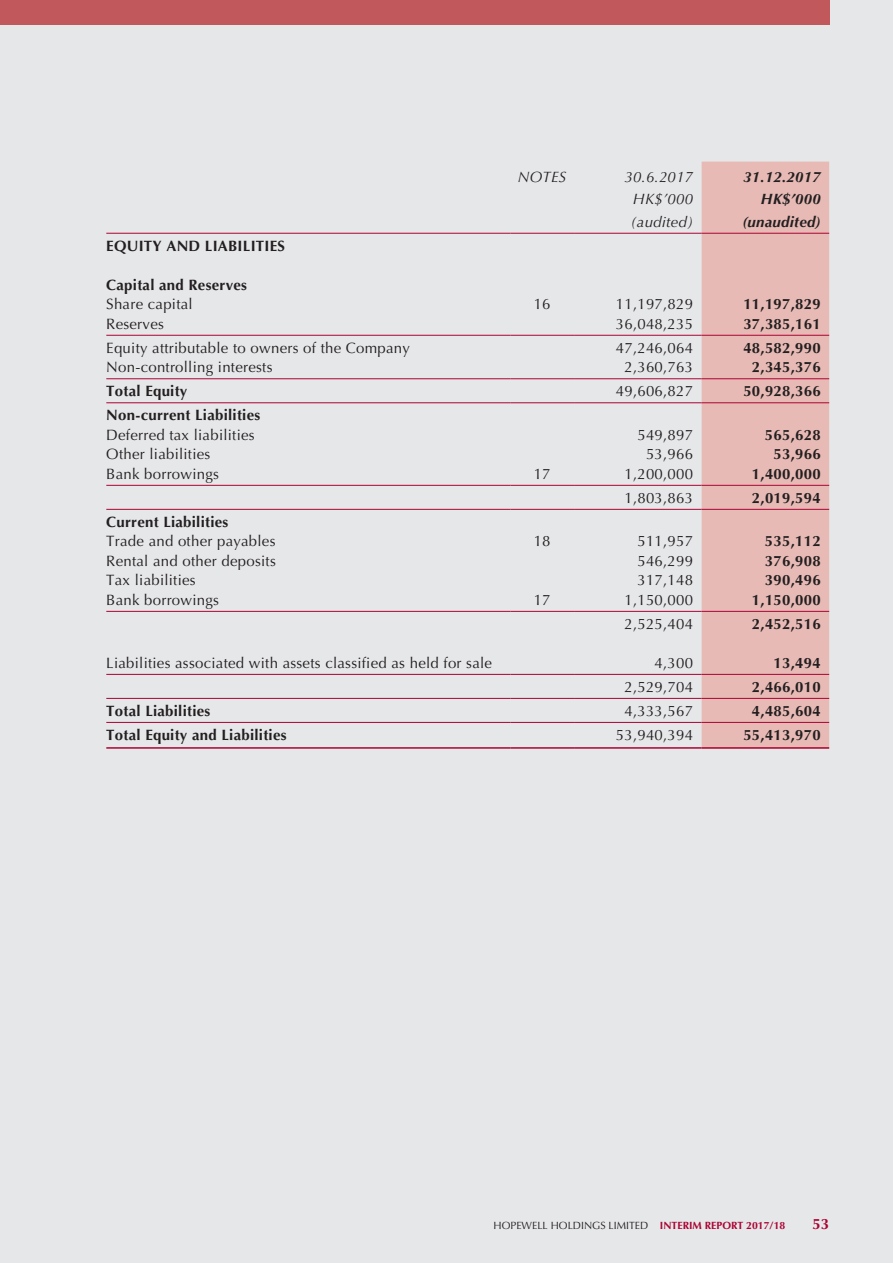
<style>
.page{position:relative;width:893px;height:1263px;background:#e6e7e9}
.page>*{position:absolute;margin:0;border:0;box-sizing:border-box;transform-origin:0 0}
._50_Table_txt{font:15px "Optima LT Std";letter-spacing:.015em;color:#231f20}
._50_Table_txt-2{font:700 15px "Optima LT Std";letter-spacing:.015em;color:#231f20}
._50_Table_txt-3{font:italic 15px "Optima LT Std";letter-spacing:.015em;color:#231f20}
._50_Table_txt-4{font:italic 700 15px "Optima LT Std";letter-spacing:.015em;color:#231f20}
.t1{font:700 15px "Optima LT Std";color:#ab0333}
.t2{font:10.5px "Optima LT Std";color:#231f20}
.s1{font-weight:700;color:#ab0333}
</style>
<div class="page">
<div style="left:0;top:0;width:829px;height:24px;background:#c1585c"></div>
<div style="left:702px;top:162px;width:127px;height:585px;background:#e7bab5"></div>
<hr style="left:106px;top:233px;width:404px;height:1px;background:#ab0333">
<hr style="left:510px;top:233px;width:64px;height:1px;background:#ab0333">
<hr style="left:574px;top:233px;width:128px;height:1px;background:#ab0333">
<hr style="left:702px;top:233px;width:127px;height:1px;background:#ab0333">
<hr style="left:106px;top:335px;width:404px;height:1px;background:#ab0333">
<hr style="left:510px;top:335px;width:64px;height:1px;background:#ab0333">
<hr style="left:574px;top:335px;width:128px;height:1px;background:#ab0333">
<hr style="left:702px;top:335px;width:127px;height:1px;background:#ab0333">
<hr style="left:106px;top:378px;width:404px;height:1px;background:#ab0333">
<hr style="left:510px;top:378px;width:64px;height:1px;background:#ab0333">
<hr style="left:574px;top:378px;width:128px;height:1px;background:#ab0333">
<hr style="left:702px;top:378px;width:127px;height:1px;background:#ab0333">
<hr style="left:106px;top:402px;width:404px;height:1px;background:#ab0333">
<hr style="left:510px;top:402px;width:64px;height:1px;background:#ab0333">
<hr style="left:574px;top:402px;width:128px;height:1px;background:#ab0333">
<hr style="left:702px;top:402px;width:127px;height:1px;background:#ab0333">
<hr style="left:106px;top:485px;width:404px;height:1px;background:#ab0333">
<hr style="left:510px;top:485px;width:64px;height:1px;background:#ab0333">
<hr style="left:574px;top:485px;width:128px;height:1px;background:#ab0333">
<hr style="left:702px;top:485px;width:127px;height:1px;background:#ab0333">
<hr style="left:106px;top:509px;width:404px;height:1px;background:#ab0333">
<hr style="left:510px;top:509px;width:64px;height:1px;background:#ab0333">
<hr style="left:574px;top:509px;width:128px;height:1px;background:#ab0333">
<hr style="left:702px;top:509px;width:127px;height:1px;background:#ab0333">
<hr style="left:106px;top:611px;width:404px;height:1px;background:#ab0333">
<hr style="left:510px;top:611px;width:64px;height:1px;background:#ab0333">
<hr style="left:574px;top:611px;width:128px;height:1px;background:#ab0333">
<hr style="left:702px;top:611px;width:127px;height:1px;background:#ab0333">
<hr style="left:106px;top:674px;width:404px;height:1px;background:#ab0333">
<hr style="left:510px;top:674px;width:64px;height:1px;background:#ab0333">
<hr style="left:574px;top:674px;width:128px;height:1px;background:#ab0333">
<hr style="left:702px;top:674px;width:127px;height:1px;background:#ab0333">
<hr style="left:106px;top:698px;width:404px;height:1px;background:#ab0333">
<hr style="left:510px;top:698px;width:64px;height:1px;background:#ab0333">
<hr style="left:574px;top:698px;width:128px;height:1px;background:#ab0333">
<hr style="left:702px;top:698px;width:127px;height:1px;background:#ab0333">
<hr style="left:106px;top:722px;width:404px;height:1px;background:#ab0333">
<hr style="left:510px;top:722px;width:64px;height:1px;background:#ab0333">
<hr style="left:574px;top:722px;width:128px;height:1px;background:#ab0333">
<hr style="left:702px;top:722px;width:127px;height:1px;background:#ab0333">
<hr style="left:106px;top:747px;width:404px;height:2px;background:#ab0333">
<hr style="left:510px;top:747px;width:64px;height:2px;background:#ab0333">
<hr style="left:574px;top:747px;width:128px;height:2px;background:#ab0333">
<hr style="left:702px;top:747px;width:127px;height:2px;background:#ab0333">
<p class="_50_Table_txt-3" style="left:518px;top:168px;width:50px">NOTES</p>
<p class="_50_Table_txt-3" style="left:624px;top:168px;width:70px">30.6.2017</p>
<p class="_50_Table_txt-4" style="left:743px;top:168px;width:79px">31.12.2017</p>
<p class="_50_Table_txt-3" style="left:633px;top:190px;width:62px">HK$’000</p>
<p class="_50_Table_txt-4" style="left:761px;top:190px;width:61px">HK$’000</p>
<p class="_50_Table_txt-3" style="left:631px;top:213px;width:64px">(audited)</p>
<p class="_50_Table_txt-4" style="left:742px;top:213px;width:80px">(unaudited)</p>
<p class="_50_Table_txt-2" style="left:106px;top:237px;width:180px">EQUITY AND LIABILITIES</p>
<p class="_50_Table_txt-2" style="left:106px;top:276px;width:142px">Capital and Reserves</p>
<p class="_50_Table_txt" style="left:106px;top:295px;width:88px">Share capital</p>
<p class="_50_Table_txt" style="left:534px;top:295px;width:18px">16</p>
<p class="_50_Table_txt" style="left:616px;top:295px;width:79px">11,197,829</p>
<p class="_50_Table_txt-2" style="left:743px;top:295px;width:79px">11,197,829</p>
<p class="_50_Table_txt" style="left:106px;top:315px;width:59px">Reserves</p>
<p class="_50_Table_txt" style="left:616px;top:315px;width:79px">36,048,235</p>
<p class="_50_Table_txt-2" style="left:743px;top:315px;width:79px">37,385,161</p>
<p class="_50_Table_txt" style="left:106px;top:339px;width:305px">Equity attributable to owners of the Company</p>
<p class="_50_Table_txt" style="left:616px;top:339px;width:79px">47,246,064</p>
<p class="_50_Table_txt-2" style="left:743px;top:339px;width:79px">48,582,990</p>
<p class="_50_Table_txt" style="left:106px;top:358px;width:168px">Non-controlling interests</p>
<p class="_50_Table_txt" style="left:624px;top:358px;width:70px">2,360,763</p>
<p class="_50_Table_txt-2" style="left:752px;top:358px;width:70px">2,345,376</p>
<p class="_50_Table_txt-2" style="left:106px;top:382px;width:83px">Total Equity</p>
<p class="_50_Table_txt" style="left:616px;top:382px;width:79px">49,606,827</p>
<p class="_50_Table_txt-2" style="left:743px;top:382px;width:79px">50,928,366</p>
<p class="_50_Table_txt-2" style="left:106px;top:406px;width:155px">Non-current Liabilities</p>
<p class="_50_Table_txt" style="left:106px;top:426px;width:150px">Deferred tax liabilities</p>
<p class="_50_Table_txt" style="left:637px;top:426px;width:57px">549,897</p>
<p class="_50_Table_txt-2" style="left:765px;top:426px;width:57px">565,628</p>
<p class="_50_Table_txt" style="left:106px;top:445px;width:106px">Other liabilities</p>
<p class="_50_Table_txt" style="left:646px;top:445px;width:49px">53,966</p>
<p class="_50_Table_txt-2" style="left:774px;top:445px;width:49px">53,966</p>
<p class="_50_Table_txt" style="left:106px;top:465px;width:114px">Bank borrowings</p>
<p class="_50_Table_txt" style="left:534px;top:465px;width:18px">17</p>
<p class="_50_Table_txt" style="left:624px;top:465px;width:70px">1,200,000</p>
<p class="_50_Table_txt-2" style="left:752px;top:465px;width:70px">1,400,000</p>
<p class="_50_Table_txt" style="left:624px;top:489px;width:70px">1,803,863</p>
<p class="_50_Table_txt-2" style="left:752px;top:489px;width:70px">2,019,594</p>
<p class="_50_Table_txt-2" style="left:106px;top:513px;width:124px">Current Liabilities</p>
<p class="_50_Table_txt" style="left:106px;top:532px;width:171px">Trade and other payables</p>
<p class="_50_Table_txt" style="left:534px;top:532px;width:18px">18</p>
<p class="_50_Table_txt" style="left:637px;top:532px;width:57px">511,957</p>
<p class="_50_Table_txt-2" style="left:765px;top:532px;width:57px">535,112</p>
<p class="_50_Table_txt" style="left:106px;top:552px;width:171px">Rental and other deposits</p>
<p class="_50_Table_txt" style="left:637px;top:552px;width:57px">546,299</p>
<p class="_50_Table_txt-2" style="left:765px;top:552px;width:57px">376,908</p>
<p class="_50_Table_txt" style="left:106px;top:571px;width:91px">Tax liabilities</p>
<p class="_50_Table_txt" style="left:637px;top:571px;width:57px">317,148</p>
<p class="_50_Table_txt-2" style="left:765px;top:571px;width:57px">390,496</p>
<p class="_50_Table_txt" style="left:106px;top:591px;width:114px">Bank borrowings</p>
<p class="_50_Table_txt" style="left:534px;top:591px;width:18px">17</p>
<p class="_50_Table_txt" style="left:624px;top:591px;width:70px">1,150,000</p>
<p class="_50_Table_txt-2" style="left:752px;top:591px;width:70px">1,150,000</p>
<p class="_50_Table_txt" style="left:624px;top:615px;width:70px">2,525,404</p>
<p class="_50_Table_txt-2" style="left:752px;top:615px;width:70px">2,452,516</p>
<p class="_50_Table_txt" style="left:106px;top:654px;width:387px">Liabilities associated with assets classified as held for sale</p>
<p class="_50_Table_txt" style="left:655px;top:654px;width:40px">4,300</p>
<p class="_50_Table_txt-2" style="left:774px;top:654px;width:49px">13,494</p>
<p class="_50_Table_txt" style="left:624px;top:678px;width:70px">2,529,704</p>
<p class="_50_Table_txt-2" style="left:752px;top:678px;width:70px">2,466,010</p>
<p class="_50_Table_txt-2" style="left:106px;top:702px;width:106px">Total Liabilities</p>
<p class="_50_Table_txt" style="left:624px;top:702px;width:70px">4,333,567</p>
<p class="_50_Table_txt-2" style="left:752px;top:702px;width:70px">4,485,604</p>
<p class="_50_Table_txt-2" style="left:106px;top:726px;width:182px">Total Equity and Liabilities</p>
<p class="_50_Table_txt" style="left:616px;top:726px;width:79px">53,940,394</p>
<p class="_50_Table_txt-2" style="left:743px;top:726px;width:79px">55,413,970</p>
<p class="t2" style="left:494px;top:1220px;width:293px">HOPEWELL HOLDINGS LIMITED <span class="s1">INTERIM REPORT 2017/18</span></p>
<p class="t1" style="left:812px;top:1215px;width:18px">53</p>
</div>
